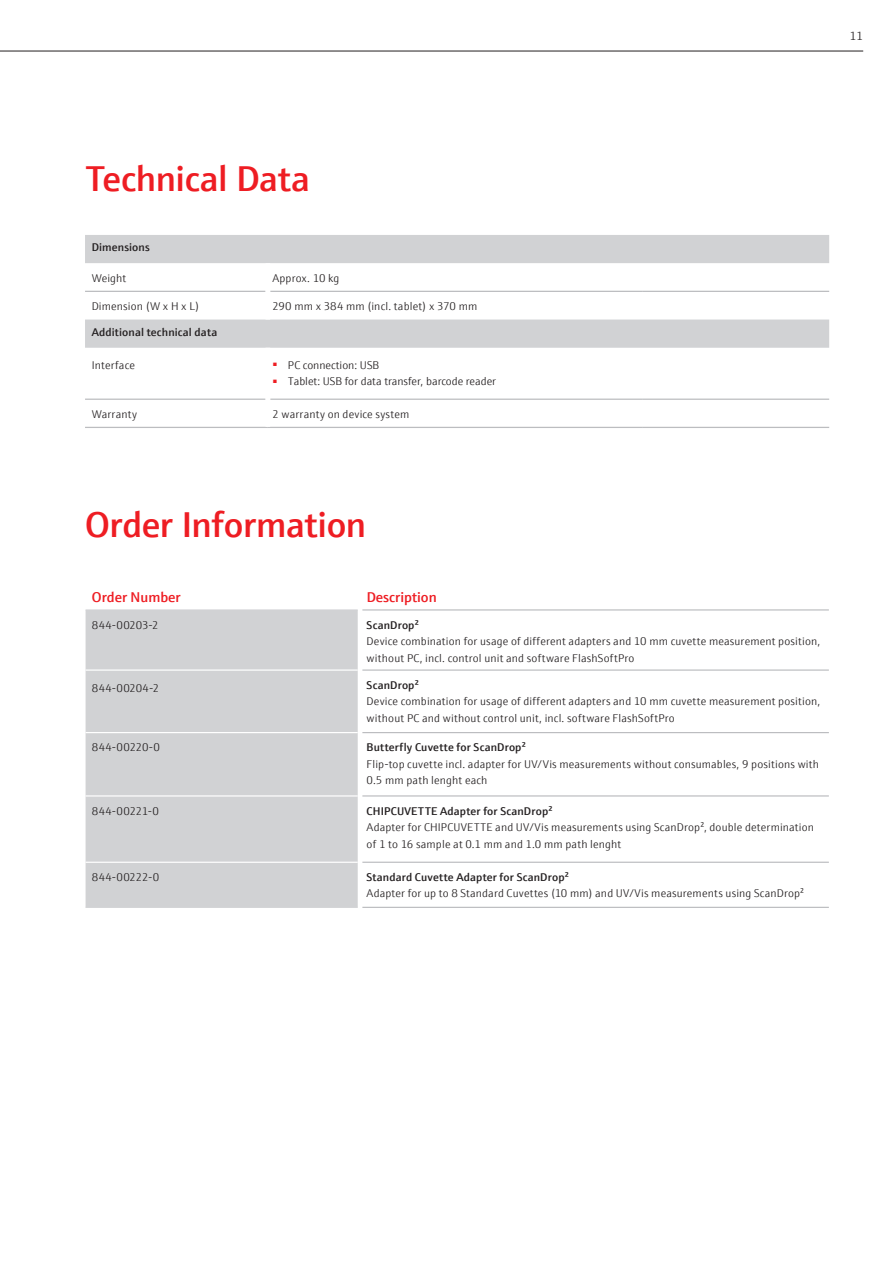
<style>
.page{position:relative;width:893px;height:1263px;background:#fff}
.page>*{position:absolute;margin:0;border:0;box-sizing:border-box;transform-origin:0 0}
.t1{font:600 36px "E+H Sans";letter-spacing:-.01em;color:#ee1d23}
.t2{font:600 14.25px "E+H Sans";color:#ee1d23}
.t3{font:300 12px "E+H Sans";color:#231f20}
.t4{font:300 11.25px/16.5px "E+H Sans";letter-spacing:.015em;color:#231f20}
.t5{font:600 11.25px "E+H Sans";letter-spacing:.015em;color:#231f20}
</style>
<div class="page">
<svg style="left:85px;top:235px;width:744px;height:113px"></svg>
<hr style="left:85px;top:291px;width:181px;height:1px;background:#bcbdc0">
<hr style="left:85px;top:399px;width:181px;height:1px;background:#bcbdc0">
<hr style="left:85px;top:427px;width:183px;height:1px;background:#bcbdc0">
<hr style="left:270px;top:291px;width:185px;height:1px;background:#bcbdc0">
<hr style="left:455px;top:291px;width:187px;height:1px;background:#bcbdc0">
<hr style="left:642px;top:291px;width:187px;height:1px;background:#bcbdc0">
<hr style="left:270px;top:399px;width:185px;height:1px;background:#bcbdc0">
<hr style="left:455px;top:399px;width:187px;height:1px;background:#bcbdc0">
<hr style="left:642px;top:399px;width:187px;height:1px;background:#bcbdc0">
<hr style="left:268px;top:427px;width:187px;height:1px;background:#bcbdc0">
<hr style="left:455px;top:427px;width:187px;height:1px;background:#bcbdc0">
<hr style="left:642px;top:427px;width:187px;height:1px;background:#bcbdc0">
<hr style="left:266px;top:263px;width:4px;height:28px;background:#fff">
<hr style="left:266px;top:291px;width:4px;height:29px;background:#fff">
<div style="left:86px;top:610px;width:272px;height:297px;background:#d1d2d4"></div>
<hr style="left:362px;top:609px;width:467px;height:1px;background:#bcbdc0">
<hr style="left:362px;top:669px;width:467px;height:2px;background:#bcbdc0">
<hr style="left:362px;top:732px;width:467px;height:1px;background:#bcbdc0">
<hr style="left:362px;top:795px;width:467px;height:1px;background:#bcbdc0">
<hr style="left:362px;top:862px;width:467px;height:1px;background:#bcbdc0">
<hr style="left:362px;top:907px;width:467px;height:1px;background:#bcbdc0">
<hr style="left:86px;top:669px;width:272px;height:2px;background:#fff">
<hr style="left:86px;top:732px;width:272px;height:1px;background:#fff">
<hr style="left:86px;top:795px;width:272px;height:1px;background:#fff">
<hr style="left:86px;top:862px;width:272px;height:1px;background:#fff">
<hr style="left:86px;top:609px;width:272px;height:1px;background:#d1d2d4">
<hr style="left:86px;top:907px;width:272px;height:1px;background:#d1d2d4">
<hr style="left:0;top:51px;width:863px;height:1px;background:#231f20">
<p class="t3" style="left:849px;top:27px;width:15px">11</p>
<h1 class="t1" style="left:85px;top:151px;width:227px">Technical Data</h1>
<p class="t5" style="left:92px;top:239px;width:60px">Dimensions</p>
<p class="t4" style="left:92px;top:269px;width:36px">Weight</p>
<p class="t4" style="left:272px;top:269px;width:69px">Approx. 10 kg</p>
<p class="t4" style="left:92px;top:297px;width:109px">Dimension (W x H x L)</p>
<p class="t4" style="left:272px;top:297px;width:206px">290 mm x 384 mm (incl. tablet) x 370 mm</p>
<p class="t5" style="left:92px;top:323px;width:127px">Additional technical data</p>
<p class="t4" style="left:92px;top:356px;width:45px">Interface</p>
<p class="t4" style="left:272px;top:356px;width:108px"><sup>■</sup> PC connection: USB</p>
<p class="t4" style="left:272px;top:372px;width:225px"><sup>■</sup> Tablet: USB for data transfer, barcode reader</p>
<p class="t4" style="left:92px;top:405px;width:47px">Warranty</p>
<p class="t4" style="left:272px;top:405px;width:138px">2 warranty on device system</p>
<h1 class="t1" style="left:85px;top:497px;width:283px">Order Information</h1>
<p class="t2" style="left:92px;top:586px;width:90px">Order Number</p>
<p class="t2" style="left:367px;top:586px;width:72px">Description</p>
<p class="t4" style="left:92px;top:616px;width:68px">844-00203-2</p>
<p class="t5" style="left:367px;top:616px;width:54px">ScanDrop²</p>
<p class="t4" style="left:367px;top:632px;width:455px">Device combination for usage of different adapters and 10 mm cuvette measurement position, without PC, incl. control unit and software FlashSoftPro</p>
<p class="t4" style="left:92px;top:679px;width:69px">844-00204-2</p>
<p class="t5" style="left:367px;top:676px;width:54px">ScanDrop²</p>
<p class="t4" style="left:367px;top:692px;width:455px">Device combination for usage of different adapters and 10 mm cuvette measurement position, without PC and without control unit, incl. software FlashSoftPro</p>
<p class="t4" style="left:92px;top:738px;width:70px">844-00220-0</p>
<p class="t5" style="left:367px;top:739px;width:161px">Butterfly Cuvette for ScanDrop²</p>
<p class="t4" style="left:367px;top:755px;width:454px">Flip-top cuvette incl. adapter for UV/Vis measurements without consumables, 9 positions with<br>0.5 mm path lenght each</p>
<p class="t4" style="left:92px;top:802px;width:68px">844-00221-0</p>
<p class="t5" style="left:367px;top:802px;width:187px">CHIPCUVETTE Adapter for ScanDrop²</p>
<p class="t4" style="left:367px;top:818px;width:449px">Adapter for CHIPCUVETTE and UV/Vis measurements using ScanDrop², double determination of 1 to 16 sample at 0.1 mm and 1.0 mm path lenght</p>
<p class="t4" style="left:92px;top:868px;width:69px">844-00222-0</p>
<p class="t5" style="left:367px;top:868px;width:204px">Standard Cuvette Adapter for ScanDrop²</p>
<p class="t4" style="left:367px;top:884px;width:439px">Adapter for up to 8 Standard Cuvettes (10 mm) and UV/Vis measurements using ScanDrop²</p>
</div>
